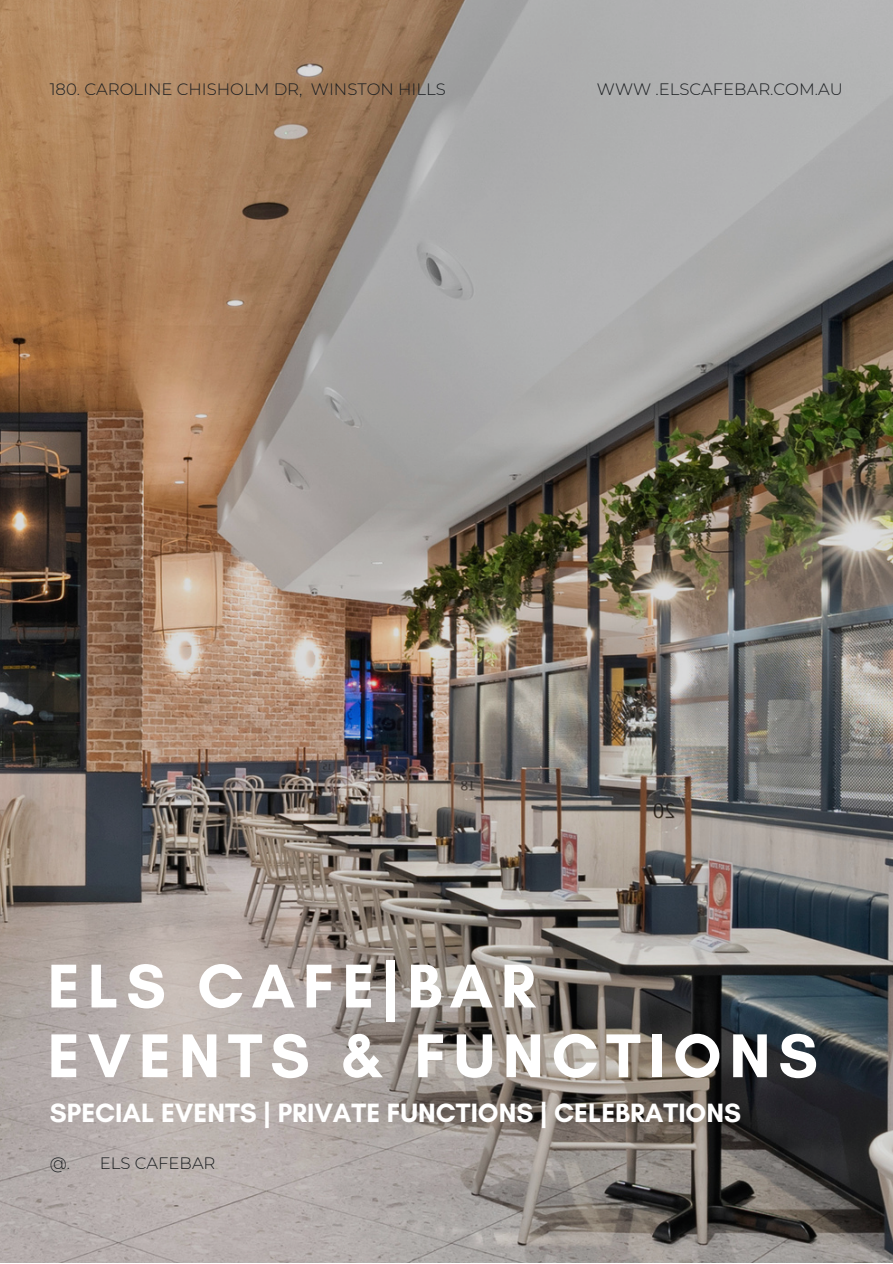
<style>
.page{position:relative;width:893px;height:1264px;background:#fff}
.page>*{position:absolute;margin:0;border:0;box-sizing:border-box;transform-origin:0 0}
.t1{font:700 63px "Glacial Indifference";letter-spacing:.125em;color:#fff}
.t2{font:700 27px "Glacial Indifference";color:#fff}
.t3{font:300 16.5px "Montserrat";color:#1b1e21}
</style>
<div class="page">
<img style="left:0;top:0;width:892px;height:1262px">
<p class="t3" style="left:50px;top:79px;width:397px">180. CAROLINE CHISHOLM DR, WINSTON HILLS</p>
<p class="t3" style="left:597px;top:79px;width:247px">WWW .ELSCAFEBAR.COM.AU</p>
<p class="t1" style="left:48px;top:947px;width:489px">ELS CAFE|BAR</p>
<p class="t1" style="left:48px;top:1017px;width:771px">EVENTS &amp; FUNCTIONS</p>
<p class="t2" style="left:50px;top:1096px;width:692px">SPECIAL EVENTS | PRIVATE FUNCTIONS | CELEBRATIONS</p>
<p class="t3" style="left:50px;top:1153px;width:22px">@.</p>
<p class="t3" style="left:100px;top:1153px;width:117px">ELS CAFEBAR</p>
</div>
